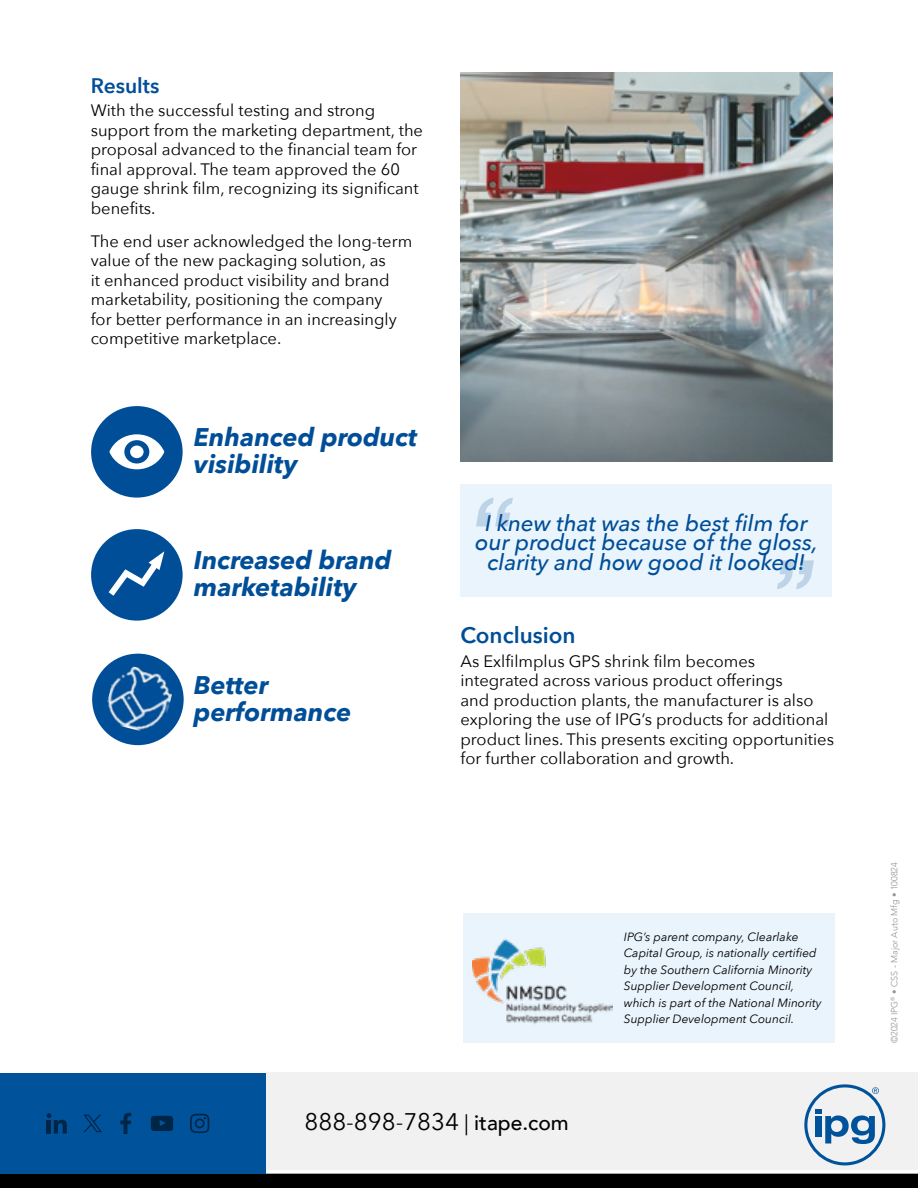
<style>
.page{position:relative;width:918px;height:1188px;background:#fff}
.page>*{position:absolute;margin:0;border:0;box-sizing:border-box;transform-origin:0 0}
.t1{font:italic 700 25.5px/27px "Avenir Next";color:#004e98}
.t2{font:24px "Avenir Next";color:#000}
.t3{font:italic 500 22.5px/19.5px "Avenir Next";color:#004e98;text-align:center}
.t4{font:600 22.5px "Avenir Next";color:#004e98}
.t5{font:600 21px "Avenir Next";color:#004e98}
.t6{font:16.5px/19.5px "Avenir Next";color:#000}
.t7{font:italic 12px/16.5px "Avenir Next";color:#000}
.t8{font:300 9px "Avenir";color:#939598}
.s1{font-size:21px}
.s2{font-family:"Avenir";font-weight:500;font-size:21px}
</style>
<div class="page">
<div style="left:464px;top:914px;width:371px;height:129px;background:#eaf4fc"></div>
<div style="left:460px;top:484px;width:372px;height:113px;background:#eaf4fc"></div>
<div style="left:264px;top:1072px;width:654px;height:98px;background:#f1f1f2"></div>
<hr style="left:262px;top:1070px;width:3px;height:104px;background:#fff">
<div style="left:0;top:1174px;width:918px;height:14px;background:#000"></div>
<svg style="left:265px;top:1170px;width:653px;height:4px"></svg>
<img style="left:460px;top:72px;width:372px;height:265px">
<svg style="left:460px;top:337px;width:372px;height:125px;background:#758186"></svg>
<svg style="left:476px;top:498px;width:37px;height:28px"></svg>
<svg style="left:777px;top:560px;width:37px;height:29px"></svg>
<div style="left:0;top:1073px;width:265px;height:101px;background:#00539b"></div>
<svg style="left:120px;top:1113px;width:11px;height:21px"></svg>
<svg style="left:47px;top:1113px;width:20px;height:21px"></svg>
<svg style="left:151px;top:1116px;width:22px;height:15px"></svg>
<svg style="left:190px;top:1114px;width:19px;height:19px"></svg>
<svg style="left:83px;top:1115px;width:19px;height:17px"></svg>
<svg style="left:804px;top:1084px;width:81px;height:81px"></svg>
<div style="left:91px;top:406px;width:92px;height:92px;background:#004e98;border-radius:50%"></div>
<div style="left:91px;top:529px;width:92px;height:92px;background:#004e98;border-radius:50%"></div>
<div style="left:92px;top:654px;width:92px;height:91px;background:#004e98;border-radius:50%"></div>
<img style="left:473px;top:939px;width:140px;height:85px">
<svg style="left:109px;top:434px;width:55px;height:35px"></svg>
<svg style="left:108px;top:551px;width:57px;height:45px"></svg>
<img style="left:102px;top:662px;width:72px;height:71px">
<p class="t5" style="left:91px;top:67px;width:70px">Results</p>
<p class="t6" style="left:91px;top:100px;width:334px">With the successful testing and strong support from the marketing department, the proposal advanced to the financial team for final approval. The team approved the 60 gauge shrink film, recognizing its significant benefits.</p>
<p class="t6" style="left:91px;top:231px;width:323px">The end user acknowledged the long-term value of the new packaging solution, as<br>it enhanced product visibility and brand marketability, positioning the company<br>for better performance in an increasingly competitive marketplace.</p>
<h1 class="t1" style="left:194px;top:423px;width:225px">Enhanced product visibility</h1>
<h1 class="t1" style="left:194px;top:546px;width:199px">Increased brand marketability</h1>
<h1 class="t1" style="left:194px;top:672px;width:159px">Better performance</h1>
<h3 class="t3" style="left:475px;top:513px;width:344px">I knew that was the best film for our product because of the gloss, clarity and how good it looked!</h3>
<h3 class="t4" style="left:460px;top:616px;width:117px">Conclusion</h3>
<p class="t6" style="left:460px;top:650px;width:375px">As Exlfilmplus GPS shrink film becomes integrated across various product offerings<br>and production plants, the manufacturer is also exploring the use of IPG’s products for additional product lines. This presents exciting opportunities for further collaboration and growth.</p>
<p class="t7" style="left:624px;top:928px;width:199px">IPG’s parent company, Clearlake Capital Group, is nationally certified by the Southern California Minority Supplier Development Council, which is part of the National Minority Supplier Development Council.</p>
<h2 class="t2" style="left:304px;top:1102px;width:266px">888-898-7834 <span class="s1">|</span> <span class="s2">itape.com</span></h2>
<p class="t8" style="left:889px;top:1043px;width:182px;rotate:-90deg">©2024 IPG<sup>®</sup> • CSS - Major Auto Mfg • 100824</p>
</div>
